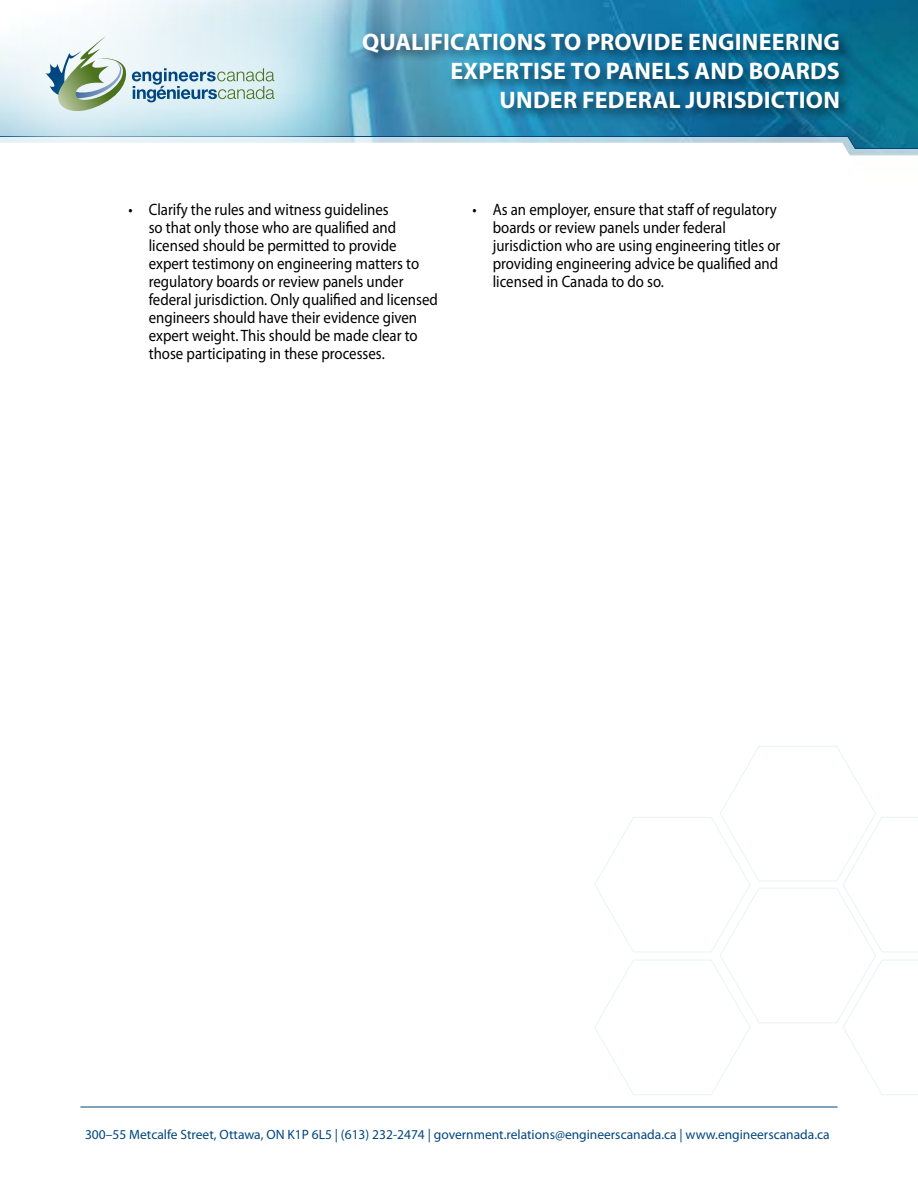
<style>
.page{position:relative;width:918px;height:1188px;background:#fff}
.page>*{position:absolute;margin:0;border:0;box-sizing:border-box;transform-origin:0 0}
.t1{font:700 24px/28.8px "Myriad Pro";letter-spacing:.01em;color:#fff;text-align:right}
.t2{font:16.5px/18px "Myriad Pro";color:#000;scale:.9 1}
.t3{font:13.5px "Myriad Pro";color:#00467f}
</style>
<div class="page">
<img style="left:80px;top:0;width:838px;height:1107px">
<svg style="left:80px;top:176px;width:795px;height:80px"></svg>
<svg style="left:850px;top:235px;width:68px;height:117px"></svg>
<svg style="left:382px;top:136px;width:536px;height:40px"></svg>
<svg style="left:594px;top:745px;width:324px;height:350px"></svg>
<div style="left:360px;top:31px;width:492px;height:90px;background:#000;opacity:.52"></div>
<div style="left:0;top:0;width:382px;height:219px;background:#fff;opacity:.75"></div>
<svg style="left:45px;top:36px;width:229px;height:78px;background:#c4d8d9"></svg>
<hr style="left:80px;top:1107px;width:758px;height:1px;background:#00467f">
<h1 class="t1" style="left:362px;top:28px;width:479px">QUALIFICATIONS TO PROVIDE ENGINEERING<br>EXPERTISE TO PANELS AND BOARDS<br>UNDER FEDERAL JURISDICTION</h1>
<p class="t2" style="left:149px;top:201px;width:323px;text-indent:-20px">• Clarify the rules and witness guidelines<br>so that only those who are qualified and licensed should be permitted to provide expert testimony on engineering matters to regulatory boards or review panels under federal jurisdiction. Only qualified and licensed engineers should have their evidence given expert weight. This should be made clear to those participating in these processes.</p>
<p class="t2" style="left:493px;top:201px;width:321px;text-indent:-20px">• As an employer, ensure that staff of regulatory boards or review panels under federal jurisdiction who are using engineering titles or providing engineering advice be qualified and licensed in Canada to do so.</p>
<p class="t3" style="left:85px;top:1127px;width:746px">300–55 Metcalfe Street, Ottawa, ON K1P 6L5 | (613) 232-2474 | government.relations@engineerscanada.ca | www.engineerscanada.ca</p>
</div>
